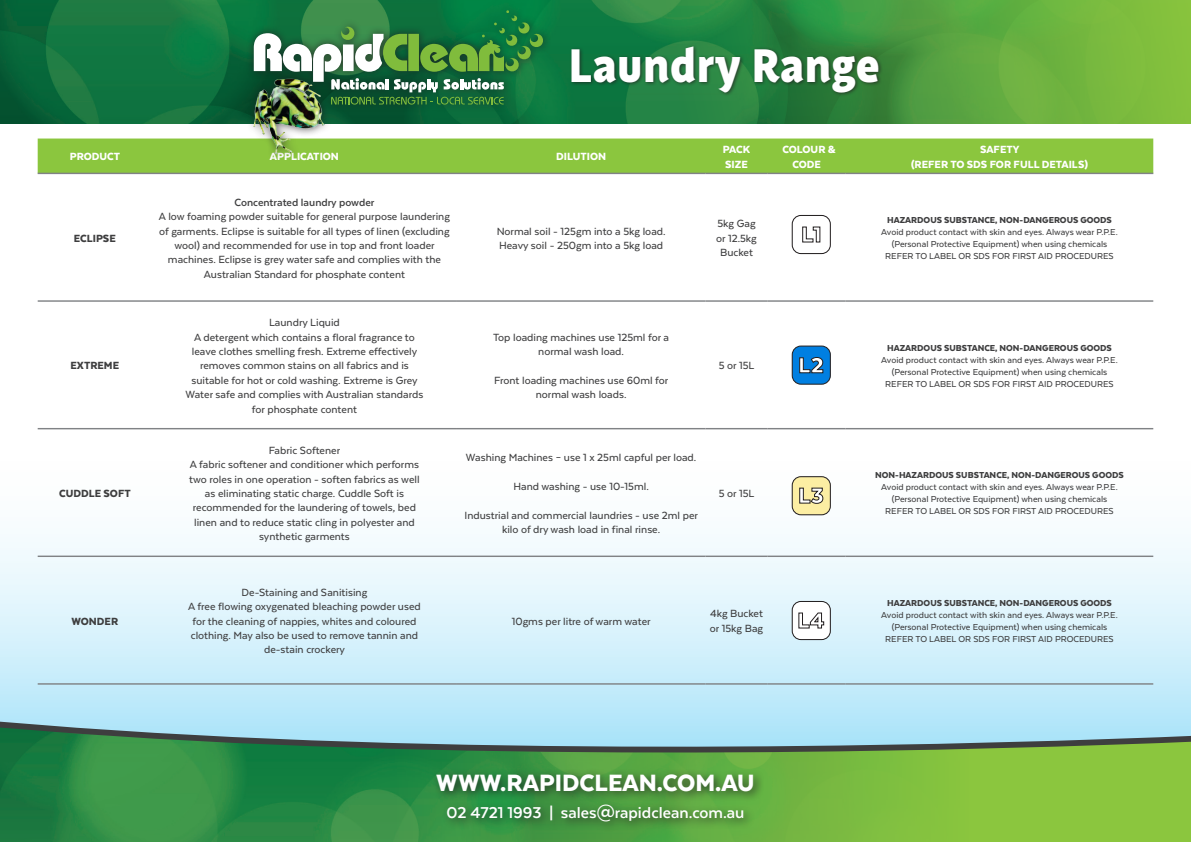
<style>
.page{position:relative;width:1191px;height:842px;background:#fff}
.page>*{position:absolute;margin:0;border:0;box-sizing:border-box;transform-origin:0 0}
.t1{font:900 48px "Saya FY";color:#fff}
.t2{font:900 27.2px "Texta";color:#fff}
.Codes{font:700 18.1px "Texta";color:#fff}
.t3{font:500 12px/14.4px "Texta";color:#3e3e3f;text-align:center}
.t4{font:900 12px/14.4px "Texta";color:#fff;text-align:center}
.t5{font:900 12px "Texta";color:#3e3e3f}
.t6{font:700 12px "Texta";color:#3e3e3f}
.t7{font:500 10px "Texta";color:#3e3e3f}
.t8{font:900 10px "Texta";color:#3e3e3f}
</style>
<div class="page">
<svg style="left:0;top:478px;width:1191px;height:138px;fill:#f3fbfe"></svg>
<img style="left:0;top:0;width:1191px;height:123px">
<div style="left:38px;top:139px;width:1115px;height:34px;background:#8bc63e"></div>
<hr style="left:38px;top:173px;width:114px;height:1px;background:#808285">
<hr style="left:152px;top:173px;width:305px;height:1px;background:#808285">
<hr style="left:457px;top:173px;width:248px;height:1px;background:#808285">
<hr style="left:705px;top:173px;width:62px;height:1px;background:#808285">
<hr style="left:767px;top:173px;width:78px;height:1px;background:#808285">
<hr style="left:845px;top:173px;width:308px;height:1px;background:#808285">
<hr style="left:38px;top:300px;width:114px;height:2px;background:#808285">
<hr style="left:152px;top:300px;width:305px;height:2px;background:#808285">
<hr style="left:457px;top:300px;width:248px;height:2px;background:#808285">
<hr style="left:705px;top:300px;width:62px;height:2px;background:#808285">
<hr style="left:767px;top:300px;width:78px;height:2px;background:#808285">
<hr style="left:845px;top:300px;width:308px;height:2px;background:#808285">
<hr style="left:38px;top:428px;width:114px;height:1px;background:#808285">
<hr style="left:152px;top:428px;width:305px;height:1px;background:#808285">
<hr style="left:457px;top:428px;width:248px;height:1px;background:#808285">
<hr style="left:705px;top:428px;width:62px;height:1px;background:#808285">
<hr style="left:767px;top:428px;width:78px;height:1px;background:#808285">
<hr style="left:845px;top:428px;width:308px;height:1px;background:#808285">
<hr style="left:38px;top:556px;width:114px;height:1px;background:#808285">
<hr style="left:152px;top:556px;width:305px;height:1px;background:#808285">
<hr style="left:457px;top:556px;width:248px;height:1px;background:#808285">
<hr style="left:705px;top:556px;width:62px;height:1px;background:#808285">
<hr style="left:767px;top:556px;width:78px;height:1px;background:#808285">
<hr style="left:845px;top:556px;width:308px;height:1px;background:#808285">
<svg style="left:0;top:616px;width:1191px;height:226px"></svg>
<div style="left:569px;top:44px;width:314px;height:53px;background:#231f20;opacity:.75"></div>
<div style="left:245px;top:2px;width:306px;height:160px;background:#231f20;opacity:.75"></div>
<svg style="left:254px;top:10px;width:289px;height:95px"></svg>
<img style="left:254px;top:79px;width:72px;height:76px">
<div style="left:792px;top:477px;width:38px;height:38px;background:#fceea3;border-radius:9px"></div>
<div style="left:791px;top:476px;width:40px;height:39px;border:1px solid #231f20;border-radius:9px"></div>
<svg style="left:799px;top:487px;width:25px;height:17px"></svg>
<div style="left:791px;top:215px;width:40px;height:39px;border:1px solid #231f20;border-radius:9px"></div>
<svg style="left:802px;top:226px;width:19px;height:17px"></svg>
<div style="left:792px;top:346px;width:38px;height:38px;background:#007fe1;border-radius:9px"></div>
<div style="left:791px;top:346px;width:40px;height:39px;border:1px solid #231f20;border-radius:9px"></div>
<svg style="left:799px;top:357px;width:25px;height:17px"></svg>
<div style="left:792px;top:601px;width:38px;height:38px;background:#fff;border-radius:9px"></div>
<div style="left:791px;top:601px;width:40px;height:39px;border:1px solid #231f20;border-radius:9px"></div>
<svg style="left:798px;top:612px;width:26px;height:17px"></svg>
<div style="left:431px;top:768px;width:333px;height:64px;background:#231f20;opacity:.75"></div>
<p class="t1" style="left:569px;top:35px;width:312px">Laundry Range</p>
<p class="t4" style="left:70px;top:149px;width:52px">PRODUCT</p>
<p class="t4" style="left:270px;top:149px;width:70px">APPLICATION</p>
<p class="t4" style="left:556px;top:149px;width:51px">DILUTION</p>
<p class="t5" style="left:74px;top:232px;width:43px">ECLIPSE</p>
<p class="t5" style="left:71px;top:359px;width:50px">EXTREME</p>
<p class="t5" style="left:59px;top:487px;width:73px">CUDDLE SOFT</p>
<p class="t6" style="left:234px;top:196px;width:141px">Concentrated laundry powder</p>
<p class="t3" style="left:159px;top:209px;width:292px">A low foaming powder suitable for general purpose laundering of garments. Eclipse is suitable for all types of linen (excluding wool) and recommended for use in top and front loader machines. Eclipse is grey water safe and complies with the Australian Standard for phosphate content</p>
<p class="t3" style="left:496px;top:224px;width:170px">Normal soil - 125gm into a 5kg load.</p>
<p class="t3" style="left:499px;top:238px;width:166px">Heavy soil - 250gm into a 5kg load</p>
<p class="t3" style="left:269px;top:315px;width:72px">Laundry Liquid</p>
<p class="t3" style="left:194px;top:330px;width:222px">A detergent which contains a floral fragrance to</p>
<p class="t3" style="left:192px;top:344px;width:227px">leave clothes smelling fresh. Extreme effectively</p>
<p class="t3" style="left:200px;top:358px;width:210px">removes common stains on all fabrics and is</p>
<p class="t3" style="left:191px;top:373px;width:228px">suitable for hot or cold washing. Extreme is Grey</p>
<p class="t3" style="left:186px;top:387px;width:239px">Water safe and complies with Australian standards</p>
<p class="t3" style="left:252px;top:402px;width:106px">for phosphate content</p>
<p class="t3" style="left:269px;top:443px;width:73px">Fabric Softener</p>
<p class="t3" style="left:190px;top:457px;width:231px">A fabric softener and conditioner which performs</p>
<p class="t3" style="left:189px;top:472px;width:232px">two roles in one operation - soften fabrics as well</p>
<p class="t3" style="left:205px;top:486px;width:200px">as eliminating static charge. Cuddle Soft is</p>
<p class="t3" style="left:193px;top:500px;width:224px">recommended for the laundering of towels, bed</p>
<p class="t3" style="left:194px;top:515px;width:222px">linen and to reduce static cling in polyester and</p>
<p class="t3" style="left:259px;top:529px;width:92px">synthetic garments</p>
<p class="t3" style="left:493px;top:330px;width:177px">Top loading machines use 125ml for a</p>
<p class="t3" style="left:538px;top:344px;width:87px">normal wash load.</p>
<p class="t3" style="left:494px;top:373px;width:176px">Front loading machines use 60ml for</p>
<p class="t3" style="left:536px;top:387px;width:92px">normal wash loads.</p>
<p class="t3" style="left:466px;top:450px;width:232px">Washing Machines – use 1 x 25ml capful per load.</p>
<p class="t3" style="left:513px;top:479px;width:137px">Hand washing - use 10-15ml.</p>
<p class="t3" style="left:464px;top:508px;width:235px">Industrial and commercial laundries - use 2ml per kilo of dry wash load in final rinse.</p>
<p class="t4" style="left:723px;top:142px;width:29px">PACK</p>
<p class="t4" style="left:725px;top:157px;width:24px">SIZE</p>
<p class="t4" style="left:782px;top:142px;width:55px">COLOUR &amp;<br>CODE</p>
<p class="t4" style="left:980px;top:142px;width:41px">SAFETY</p>
<p class="t4" style="left:911px;top:157px;width:178px">(REFER TO SDS FOR FULL DETAILS)</p>
<p class="t3" style="left:716px;top:216px;width:42px">5kg Gag or 12.5kg<br>Bucket</p>
<p class="t8" style="left:887px;top:215px;width:226px">HAZARDOUS SUBSTANCE, NON-DANGEROUS GOODS</p>
<p class="t7" style="left:881px;top:227px;width:238px">Avoid product contact with skin and eyes. Always wear P.P.E.</p>
<p class="t7" style="left:891px;top:239px;width:217px">(Personal Protective Equipment) when using chemicals</p>
<p class="t7" style="left:885px;top:251px;width:230px">REFER TO LABEL OR SDS FOR FIRST AID PROCEDURES</p>
<p class="t3" style="left:719px;top:358px;width:37px">5 or 15L</p>
<p class="t3" style="left:719px;top:486px;width:37px">5 or 15L</p>
<p class="t8" style="left:887px;top:342px;width:226px">HAZARDOUS SUBSTANCE, NON-DANGEROUS GOODS</p>
<p class="t7" style="left:881px;top:354px;width:238px">Avoid product contact with skin and eyes. Always wear P.P.E.</p>
<p class="t7" style="left:891px;top:366px;width:217px">(Personal Protective Equipment) when using chemicals</p>
<p class="t7" style="left:885px;top:378px;width:230px">REFER TO LABEL OR SDS FOR FIRST AID PROCEDURES</p>
<p class="t8" style="left:875px;top:470px;width:250px">NON-HAZARDOUS SUBSTANCE, NON-DANGEROUS GOODS</p>
<p class="t7" style="left:881px;top:482px;width:238px">Avoid product contact with skin and eyes. Always wear P.P.E.</p>
<p class="t7" style="left:891px;top:494px;width:217px">(Personal Protective Equipment) when using chemicals</p>
<p class="t7" style="left:885px;top:506px;width:230px">REFER TO LABEL OR SDS FOR FIRST AID PROCEDURES</p>
<p class="t5" style="left:71px;top:615px;width:48px">WONDER</p>
<p class="t3" style="left:242px;top:585px;width:127px">De-Staining and Sanitising</p>
<p class="t3" style="left:188px;top:599px;width:234px">A free flowing oxygenated bleaching powder used</p>
<p class="t3" style="left:192px;top:614px;width:225px">for the cleaning of nappies, whites and coloured</p>
<p class="t3" style="left:191px;top:628px;width:229px">clothing. May also be used to remove tannin and</p>
<p class="t3" style="left:264px;top:642px;width:82px">de-stain crockery</p>
<p class="t3" style="left:512px;top:614px;width:140px">10gms per litre of warm water</p>
<p class="t3" style="left:710px;top:606px;width:55px;text-align:left">4kg Bucket or 15kg Bag</p>
<p class="t2" style="left:436px;top:768px;width:320px">WWW.RAPIDCLEAN.COM.AU</p>
<p class="Codes" style="left:446px;top:803px;width:299px">02 4721 1993 | sales@rapidclean.com.au</p>
<p class="t8" style="left:887px;top:598px;width:226px">HAZARDOUS SUBSTANCE, NON-DANGEROUS GOODS</p>
<p class="t7" style="left:881px;top:610px;width:238px">Avoid product contact with skin and eyes. Always wear P.P.E.</p>
<p class="t7" style="left:891px;top:622px;width:217px">(Personal Protective Equipment) when using chemicals</p>
<p class="t7" style="left:885px;top:634px;width:230px">REFER TO LABEL OR SDS FOR FIRST AID PROCEDURES</p>
</div>
